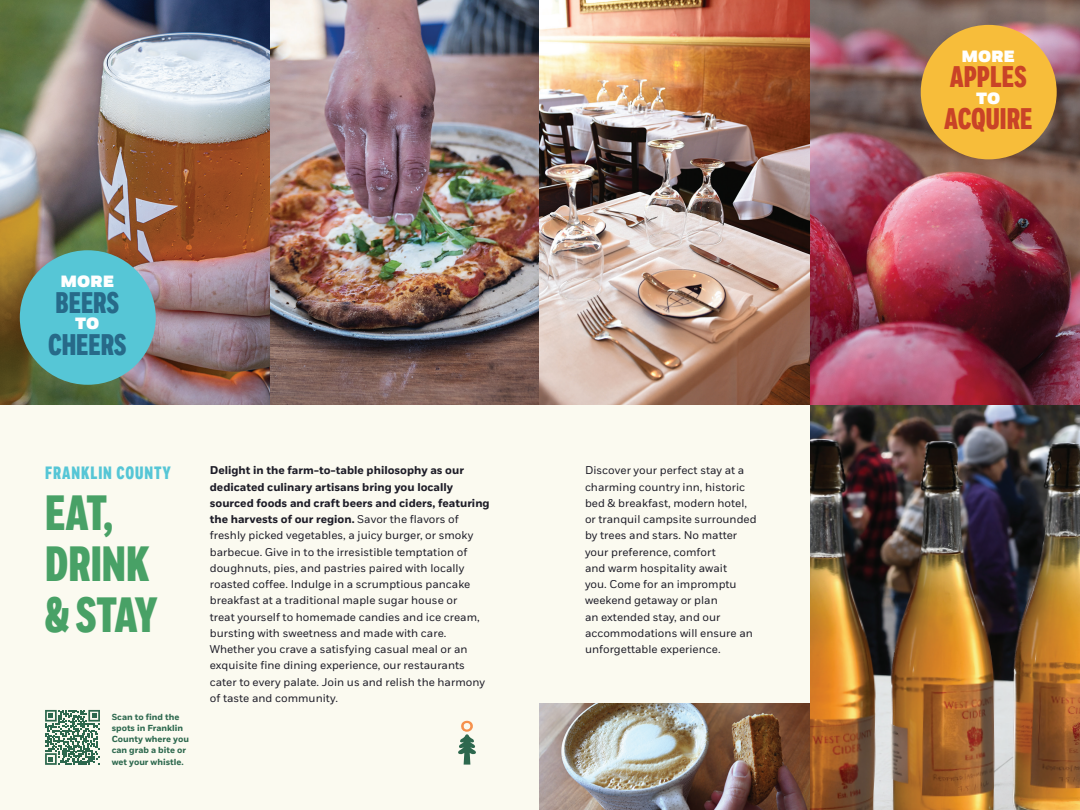
<style>
.page{position:relative;width:1080px;height:810px;background:#fbfaf0}
.page>*{position:absolute;margin:0;border:0;box-sizing:border-box;transform-origin:0 0}
.morepage_thing{font:800 49.5px/50.9px "Fort X Cond";color:#48a166}
.morepage_thing-2{font:800 29.75px "Fort X Cond";color:#c94327}
.morepage_thing-3{font:800 29.75px "Fort X Cond";color:#276a89}
.morepage_thing-4{font:800 17.88px "Fort X Cond";letter-spacing:.05em;color:#56c6d6}
.morepage_more{font:900 16.25px "Fort";color:#fff}
.morepage_more-2{font:11.25px/16.2px "Fort";color:#1d1c27}
.morepage_more-3{font:700 8.75px/11.2px "Fort";color:#2d684e}
.s1{font-weight:700}
</style>
<div class="page">
<img style="left:810px;top:0;width:270px;height:405px">
<img style="left:540px;top:704px;width:270px;height:106px">
<img style="left:0;top:0;width:810px;height:405px">
<div style="left:921px;top:25px;width:136px;height:134px;background:#f7bd3a;border-radius:50%"></div>
<div style="left:20px;top:250px;width:136px;height:135px;background:#56c6d6;border-radius:50%"></div>
<img style="left:810px;top:405px;width:270px;height:405px">
<svg style="left:458px;top:721px;width:18px;height:44px"></svg>
<svg style="left:45px;top:710px;width:55px;height:55px"></svg>
<p class="morepage_more" style="left:60px;top:271px;width:55px">MORE</p>
<p class="morepage_thing-3" style="left:56px;top:284px;width:65px">BEERS</p>
<p class="morepage_more" style="left:75px;top:313px;width:26px">TO</p>
<p class="morepage_thing-3" style="left:48px;top:326px;width:80px">CHEERS</p>
<p class="morepage_thing-4" style="left:45px;top:462px;width:127px">FRANKLIN COUNTY</p>
<p class="morepage_thing" style="left:45px;top:489px;width:114px">EAT,<br>DRINK &amp; STAY</p>
<p class="morepage_more-3" style="left:112px;top:711px;width:79px">Scan to find the spots in Franklin<br>County where you can grab a bite or wet your whistle.</p>
<p class="morepage_more-2" style="left:210px;top:462px;width:281px"><span class="s1">Delight in the farm-to-table philosophy as our dedicated culinary artisans bring you locally sourced foods and craft beers and ciders, featuring the harvests of our region.</span> Savor the flavors of freshly picked vegetables, a juicy burger, or smoky barbecue. Give in to the irresistible temptation of doughnuts, pies, and pastries paired with locally roasted coffee. Indulge in a scrumptious pancake breakfast at a traditional maple sugar house or<br>treat yourself to homemade candies and ice cream, bursting with sweetness and made with care.<br>Whether you crave a satisfying casual meal or an exquisite fine dining experience, our restaurants cater to every palate. Join us and relish the harmony of taste and community.</p>
<p class="morepage_more-2" style="left:585px;top:462px;width:173px">Discover your perfect stay at a charming country inn, historic bed &amp; breakfast, modern hotel, or tranquil campsite surrounded by trees and stars. No matter your preference, comfort<br>and warm hospitality await<br>you. Come for an impromptu weekend getaway or plan<br>an extended stay, and our accommodations will ensure an unforgettable experience.</p>
<p class="morepage_more" style="left:961px;top:46px;width:55px">MORE</p>
<p class="morepage_thing-2" style="left:950px;top:59px;width:78px">APPLES</p>
<p class="morepage_more" style="left:976px;top:88px;width:26px">TO</p>
<p class="morepage_thing-2" style="left:944px;top:101px;width:90px">ACQUIRE</p>
</div>
